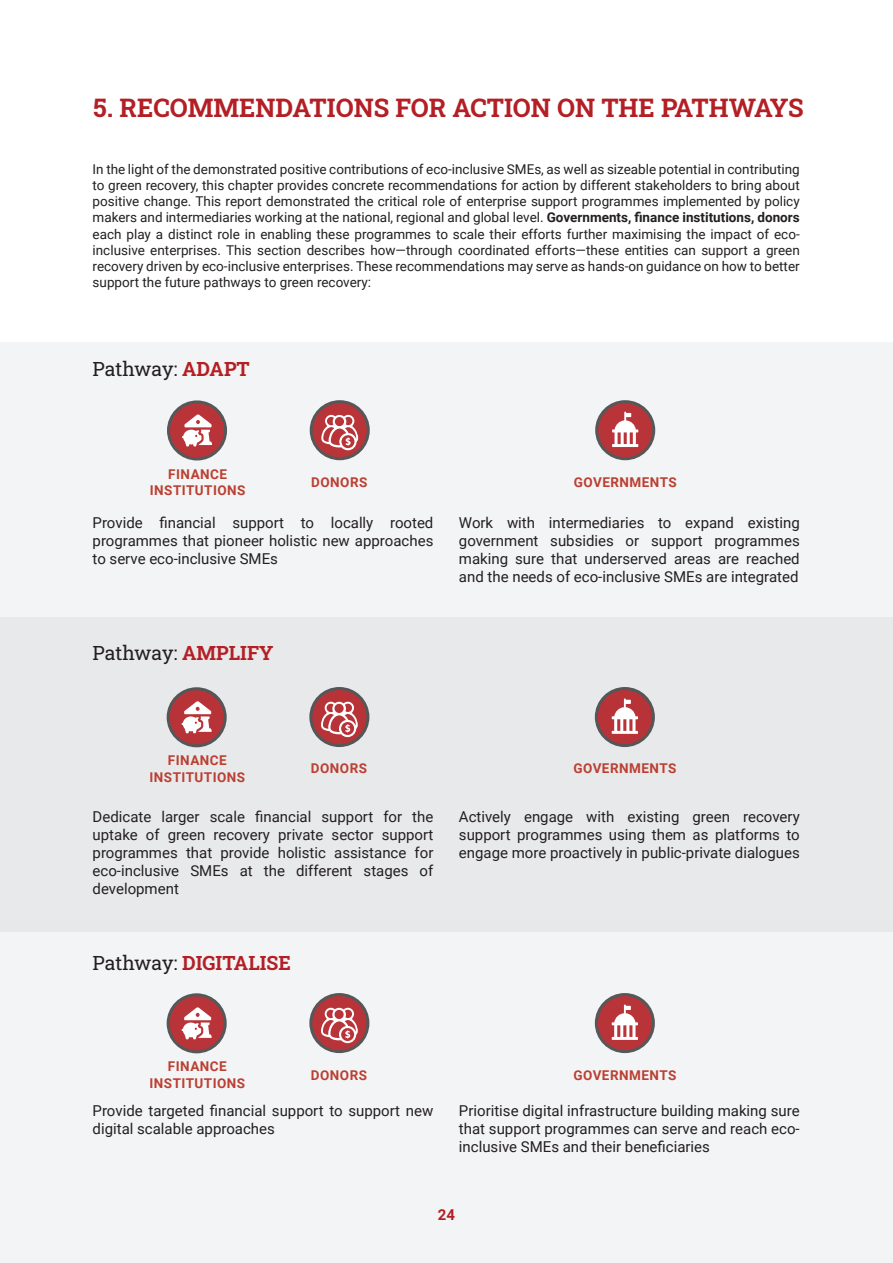
<style>
.page{position:relative;width:893px;height:1263px;background:#fff}
.page>*{position:absolute;margin:0;border:0;box-sizing:border-box;transform-origin:0 0}
.H2_Roboto_Slab_17_25{font:25.5px "Roboto Slab";color:#b31f24}
.Body_9_11pt{font:19.5px "Roboto Slab";color:#231f20}
.Body_9_11pt-2{font:19.5px "Roboto Slab";color:#b31f24}
.Body_9_11pt-3{font:15px/18px "Roboto";color:#231f20;text-align:justify}
.t1{font:700 15px "Roboto";color:#b31f24}
.Body_9_11pt-4{font:13.5px/16.2px "Roboto";color:#231f20;text-align:justify}
.Links_SoMe{font:700 13.5px "Roboto";letter-spacing:.035em;color:#bb3f32}
.s1{font-weight:700}
.s2{color:#b31f24}
.s3{color:#231f20}
</style>
<div class="page">
<hr style="left:892px;top:72px;width:1px;height:314px;background:#e6e7e9">
<div style="left:0;top:921px;width:893px;height:342px;background:#f2f3f4"></div>
<div style="left:0;top:342px;width:893px;height:275px;background:#f2f3f4"></div>
<div style="left:0;top:617px;width:893px;height:314px;background:#e6e7e9"></div>
<svg style="left:168px;top:402px;width:58px;height:57px"></svg>
<div style="left:167px;top:400px;width:60px;height:60px;border:3px solid #454647;border-radius:50%"></div>
<svg style="left:182px;top:414px;width:30px;height:32px"></svg>
<svg style="left:597px;top:402px;width:57px;height:57px"></svg>
<div style="left:595px;top:400px;width:60px;height:60px;border:3px solid #454647;border-radius:50%"></div>
<svg style="left:612px;top:412px;width:26px;height:35px"></svg>
<svg style="left:311px;top:402px;width:57px;height:57px"></svg>
<div style="left:310px;top:400px;width:60px;height:60px;border:3px solid #454647;border-radius:50%"></div>
<svg style="left:321px;top:415px;width:37px;height:35px"></svg>
<svg style="left:168px;top:689px;width:57px;height:57px"></svg>
<div style="left:167px;top:687px;width:60px;height:60px;border:3px solid #454647;border-radius:50%"></div>
<svg style="left:182px;top:701px;width:30px;height:32px"></svg>
<svg style="left:596px;top:688px;width:57px;height:57px"></svg>
<div style="left:595px;top:687px;width:60px;height:60px;border:3px solid #454647;border-radius:50%"></div>
<svg style="left:612px;top:698px;width:26px;height:36px"></svg>
<svg style="left:311px;top:688px;width:57px;height:57px"></svg>
<div style="left:309px;top:687px;width:60px;height:60px;border:3px solid #454647;border-radius:50%"></div>
<svg style="left:321px;top:702px;width:37px;height:35px"></svg>
<svg style="left:168px;top:995px;width:57px;height:57px"></svg>
<div style="left:167px;top:993px;width:60px;height:60px;border:3px solid #454647;border-radius:50%"></div>
<svg style="left:182px;top:1007px;width:30px;height:32px"></svg>
<svg style="left:596px;top:994px;width:57px;height:57px"></svg>
<div style="left:595px;top:993px;width:60px;height:60px;border:3px solid #454647;border-radius:50%"></div>
<svg style="left:612px;top:1004px;width:26px;height:36px"></svg>
<svg style="left:311px;top:994px;width:57px;height:57px"></svg>
<div style="left:309px;top:993px;width:60px;height:60px;border:3px solid #454647;border-radius:50%"></div>
<svg style="left:321px;top:1008px;width:37px;height:35px"></svg>
<p class="H2_Roboto_Slab_17_25" style="left:93px;top:90px;width:712px">5. RECOMMENDATIONS FOR ACTION ON THE PATHWAYS</p>
<p class="Body_9_11pt-4" style="left:93px;top:160px;width:709px">In the light of the demonstrated positive contributions of eco-inclusive SMEs, as well as sizeable potential in contributing to green recovery, this chapter provides concrete recommendations for action by different stakeholders to bring about positive change. This report demonstrated the critical role of enterprise support programmes implemented by policy makers and intermediaries working at the national, regional and global level. <span class="s1">Governments, finance institutions, donors </span>each play a distinct role in enabling these programmes to scale their efforts further maximising the impact of eco&shy;inclusive enterprises. This section describes how—through coordinated efforts—these entities can support a green recovery driven by eco-inclusive enterprises. These recommendations may serve as hands-on guidance on how to better support the future pathways to green recovery:</p>
<p class="Body_9_11pt" style="left:93px;top:356px;width:159px">Pathway: <span class="s2">ADAPT</span></p>
<p class="Links_SoMe" style="left:168px;top:464px;width:60px">FINANCE</p>
<p class="Links_SoMe" style="left:150px;top:480px;width:97px">INSTITUTIONS</p>
<p class="Links_SoMe" style="left:311px;top:472px;width:58px">DONORS</p>
<p class="Links_SoMe" style="left:574px;top:472px;width:104px">GOVERNMENTS</p>
<p class="Body_9_11pt-3" style="left:93px;top:513px;width:342px">Provide financial support to locally rooted programmes that pioneer holistic new approaches to serve eco-inclusive SMEs</p>
<p class="Body_9_11pt-3" style="left:459px;top:513px;width:342px">Work with intermediaries to expand existing government subsidies or support programmes making sure that underserved areas are reached and the needs of eco-inclusive SMEs are integrated</p>
<p class="Body_9_11pt" style="left:93px;top:639px;width:182px">Pathway: <span class="s2">AMPLIFY</span></p>
<p class="Links_SoMe" style="left:168px;top:751px;width:60px">FINANCE</p>
<p class="Links_SoMe" style="left:149px;top:767px;width:97px">INSTITUTIONS</p>
<p class="Links_SoMe" style="left:311px;top:759px;width:58px">DONORS</p>
<p class="Links_SoMe" style="left:573px;top:759px;width:104px">GOVERNMENTS</p>
<p class="Body_9_11pt-3" style="left:93px;top:807px;width:342px">Dedicate larger scale financial support for the uptake of green recovery private sector support programmes that provide holistic assistance for eco-inclusive SMEs at the different stages of development</p>
<p class="Body_9_11pt-3" style="left:459px;top:807px;width:342px">Actively engage with existing green recovery support programmes using them as platforms to engage more proactively in public-private dialogues</p>
<p class="Body_9_11pt-2" style="left:93px;top:949px;width:200px"><span class="s3">Pathway:</span> DIGITALISE</p>
<p class="Links_SoMe" style="left:168px;top:1057px;width:60px">FINANCE</p>
<p class="Links_SoMe" style="left:149px;top:1073px;width:97px">INSTITUTIONS</p>
<p class="Links_SoMe" style="left:311px;top:1065px;width:58px">DONORS</p>
<p class="Links_SoMe" style="left:573px;top:1065px;width:104px">GOVERNMENTS</p>
<p class="Body_9_11pt-3" style="left:93px;top:1101px;width:342px">Provide targeted financial support to support new digital scalable approaches</p>
<p class="Body_9_11pt-3" style="left:459px;top:1101px;width:342px">Prioritise digital infrastructure building making sure that support programmes can serve and reach eco&shy;inclusive SMEs and their beneficiaries</p>
<p class="t1" style="left:438px;top:1204px;width:19px">24</p>
</div>
